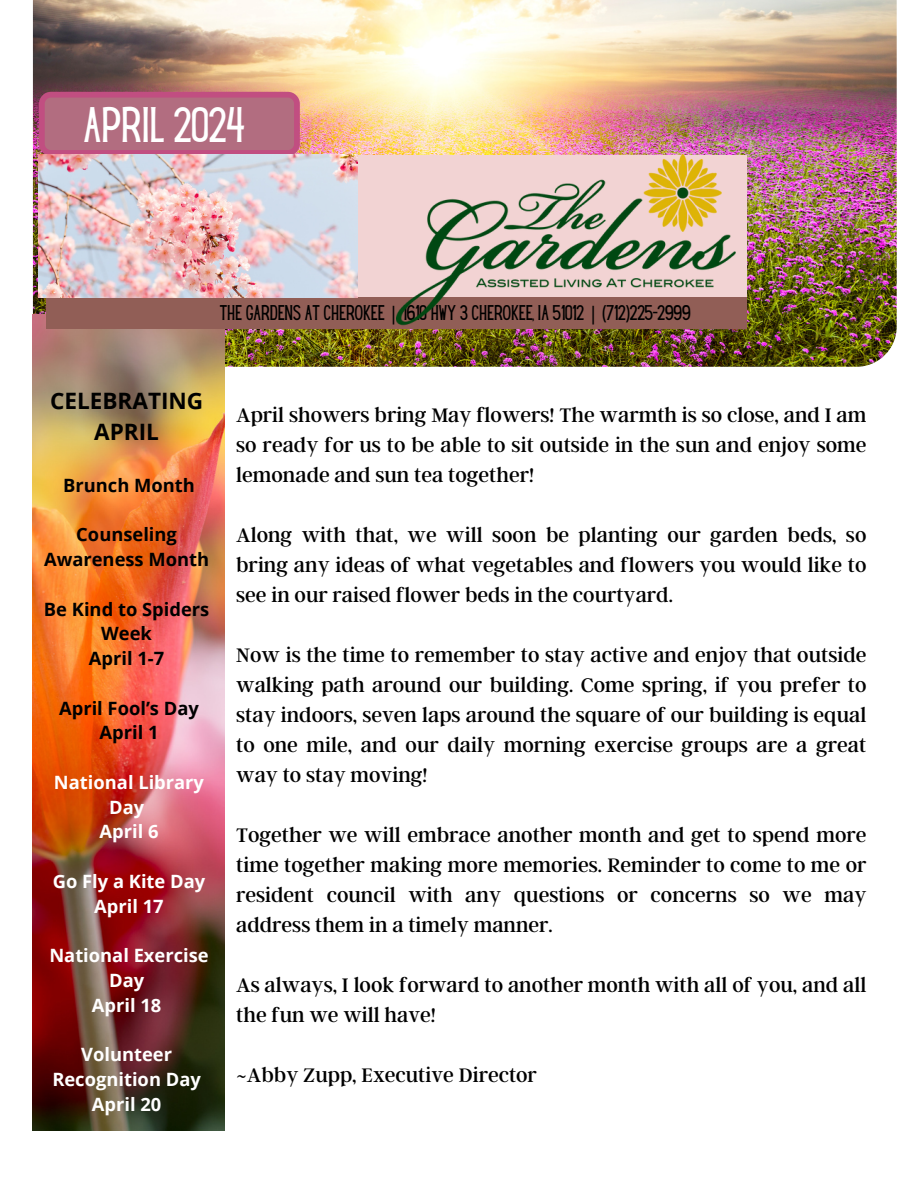
<style>
.page{position:relative;width:918px;height:1188px;background:#fff}
.page>*{position:absolute;margin:0;border:0;box-sizing:border-box;transform-origin:0 0}
.t1{font:43.65px "Hey Gotcha";color:#fff}
.t2{font:700 22.65px/31.5px "Open Sans";color:#000;text-align:center}
.t3{font:21.75px/30px "Argent CF";color:#000;text-align:justify}
.t4{font:18.6px "Hey Gotcha";color:#000}
.t5{font:700 18.3px/24.8px "Open Sans";color:#fff;text-align:center}
.t6{font:700 18.3px/24.8px "Open Sans";color:#000;text-align:center}
.s1{font-family:"Noto Sans"}
</style>
<div class="page">
<img style="left:33px;top:0;width:864px;height:367px">
<img style="left:33px;top:314px;width:191px;height:817px">
<svg style="left:39px;top:92px;width:261px;height:62px;background:#b46780"></svg>
<div style="left:47px;top:156px;width:700px;height:141px;background:#f2d3d3"></div>
<div style="left:47px;top:297px;width:700px;height:32px;background:#915e56"></div>
<img style="left:397px;top:154px;width:339px;height:172px">
<img style="left:39px;top:154px;width:318px;height:143px">
<h3 class="t1" style="left:84px;top:107px;width:163px">APRIL 2024</h3>
<p class="t4" style="left:220px;top:306px;width:473px">THE GARDENS AT CHEROKEE <span class="s1">|</span> 1610 HWY 3 CHEROKEE, IA 51012 <span class="s1">|</span> (712)225-2999</p>
<p class="t2" style="left:50px;top:384px;width:155px">CELEBRATING<br>APRIL</p>
<p class="t6" style="left:63px;top:472px;width:133px">Brunch Month</p>
<p class="t6" style="left:44px;top:522px;width:167px">Counseling<br>Awareness Month</p>
<p class="t6" style="left:44px;top:596px;width:167px">Be Kind to Spiders<br>Week</p>
<p class="t6" style="left:89px;top:646px;width:77px">April 1-7</p>
<p class="t6" style="left:59px;top:695px;width:141px">April Fool’s Day</p>
<p class="t6" style="left:100px;top:720px;width:60px">April 1</p>
<p class="t5" style="left:54px;top:769px;width:152px">National Library<br>Day</p>
<p class="t5" style="left:100px;top:819px;width:60px">April 6</p>
<p class="t5" style="left:53px;top:868px;width:154px">Go Fly a Kite Day</p>
<p class="t5" style="left:94px;top:893px;width:71px">April 17</p>
<h3 class="t5" style="left:49px;top:943px;width:161px">National Exercise<br>Day</h3>
<h3 class="t5" style="left:92px;top:992px;width:71px">April 18</h3>
<h3 class="t5" style="left:52px;top:1042px;width:150px">Volunteer<br>Recognition Day</h3>
<h3 class="t5" style="left:92px;top:1091px;width:71px">April 20</h3>
<p class="t3" style="left:236px;top:399px;width:632px">April showers bring May flowers! The warmth is so close, and I am so ready for us to be able to sit outside in the sun and enjoy some lemonade and sun tea together!</p>
<h2 class="t3" style="left:236px;top:519px;width:632px">Along with that, we will soon be planting our garden beds, so bring any ideas of what vegetables and flowers you would like to see in our raised flower beds in the courtyard.</h2>
<p class="t3" style="left:236px;top:639px;width:632px">Now is the time to remember to stay active and enjoy that outside walking path around our building. Come spring, if you prefer to stay indoors, seven laps around the square of our building is equal to one mile, and our daily morning exercise groups are a great way to stay moving!</p>
<p class="t3" style="left:236px;top:819px;width:632px">Together we will embrace another month and get to spend more time together making more memories. Reminder to come to me or resident council with any questions or concerns so we may address them in a timely manner.</p>
<p class="t3" style="left:236px;top:969px;width:632px">As always, I look forward to another month with all of you, and all the fun we will have!</p>
<p class="t3" style="left:236px;top:1059px;width:302px">~Abby Zupp, Executive Director</p>
</div>
